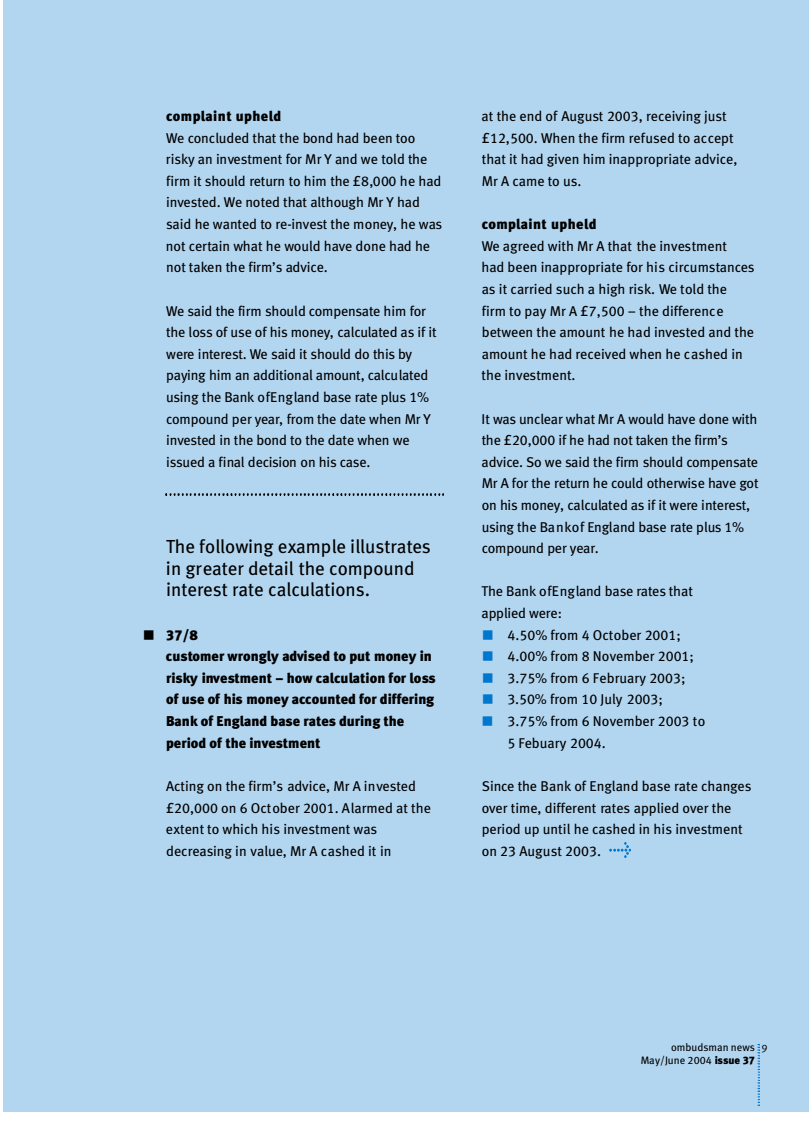
<style>
.page{position:relative;width:811px;height:1121px;background:#fff}
.page>*{position:absolute;margin:0;border:0;box-sizing:border-box;transform-origin:0 0}
.t1{font:18.9px/21.6px "Meta Book LF";color:#000}
.t2{font:14.1px/21.6px "Meta Book LF";color:#000}
.t3{font:14.1px/21.6px "Meta Book LF";letter-spacing:-.025em;color:#000}
.t4{font:14.1px/21.6px "Meta Black LF";color:#000}
.t5{font:10.8px/13.2px "Meta Book LF";color:#000;text-align:right}
.t6{font:10.8px "Meta Normal Expert";color:#000}
.s1{color:#0077ce}
.s2{font-family:"Meta Black LF"}
</style>
<div class="page">
<div style="left:3px;top:0;width:805px;height:1111px;background:#b3d6f0"></div>
<img style="left:757px;top:1044px;width:1px;height:61px">
<img style="left:166px;top:493px;width:275px;height:2px">
<img style="left:609px;top:842px;width:21px;height:15px">
<p class="t4" style="left:166px;top:106px;width:117px">co m pl a i n t u p h e ld</p>
<p class="t2" style="left:166px;top:128px;width:278px">We co n cluded tha t the bond had been to o<br>r is ky an invest m e n t for Mr Y and we told the firm it s h o uld re turn to him the £8,000 he had i nvested. We noted tha t although Mr Y had said he wa n ted to re - i nvest the money, he was n o t ce rtain wha t he wo uld ha ve done had he<br>n o t ta ken the firm’s ad vi ce.</p>
<p class="t3" style="left:166px;top:301px;width:272px">We said the firm should co m p e nsa te him fo r the loss o f use of h is m o n e y, ca l cula ted as i f i t we re inte rest. We said it s h o uld do this by payi ng him an add i t i o na l a m o unt, ca l cula te d usi ng the Ba n k o fE ng land base ra te pl us 1 % co m p o und per yea r, from the da te when Mr Y i nvested in the bond to the da te when we issued a fina l d e cision on his cas e .</p>
<h1 class="t1" style="left:166px;top:537px;width:266px">The following example illustrates in greater detail the compound interest rate calculations.</h1>
<p class="t4" style="left:166px;top:625px;width:271px;text-indent:-23px">■ 3 7 / 8<br>customer wrongly advised to put money in risky investment – how calculation for loss of use of his money accounted for differing<br>Bank of England base rates during the period of the investment</p>
<p class="t2" style="left:166px;top:776px;width:266px">Acting on the firm’s advice, Mr A invested £20,000 on 6 October 2001. Alarmed at the extent to which his investment was decreasing in value, Mr A cashed it in</p>
<p class="t2" style="left:481px;top:106px;width:257px">at the end of August 2003, receiving just £12,500. When the firm refused to accept that it had given him inappropriate advice, Mr A came to us.</p>
<p class="t4" style="left:481px;top:214px;width:116px">co m pl a i n t u p h e ld</p>
<p class="t2" style="left:481px;top:236px;width:274px">We agreed with Mr A that the investment<br>had been inappropriate for his circumstances as it carried such a high risk. We told the<br>firm to pay Mr A £7,500 – the difference between the amount he had invested and the amount he had received when he cashed in the investment.</p>
<p class="t3" style="left:481px;top:409px;width:278px">It was un clear wha t Mr A wo uld ha ve done wi t h the £20,000 if he had not ta ken the firm’s<br>ad vi ce. So we said the firm should co m p e nsa te Mr A for the re turn he co uld otherwise ha ve go t on his m o n e y, ca l cula ted as i f i t we re inte rest , usi ng the Ba n ko f E ng land base ra te pl us 1 % co m p o und per yea r.</p>
<p class="t3" style="left:481px;top:581px;width:212px">The Ba n k o fE ng land base ra tes t ha t a pplied we re :</p>
<p class="t2" style="left:481px;top:625px;width:200px"><span class="s1">■</span> 4.50% from 4 October 2001;</p>
<p class="t2" style="left:481px;top:646px;width:213px"><span class="s1">■</span> 4.00% from 8 November 2001;</p>
<p class="t2" style="left:481px;top:668px;width:205px"><span class="s1">■</span> 3.75% from 6 February 2003;</p>
<p class="t2" style="left:481px;top:689px;width:182px"><span class="s1">■</span> 3.50% from 10 July 2003;</p>
<p class="t2" style="left:507px;top:711px;width:199px;text-indent:-26px"><span class="s1">■</span> 3.75% from 6 November 2003 to<br>5 Febuary 2004.</p>
<p class="t2" style="left:481px;top:776px;width:271px">S i n ce the Bank of England base rate changes over time, different rates applied over the period up until he cashed in his investment on 23 August 2003.</p>
<p class="t5" style="left:640px;top:1040px;width:115px">ombudsman news<br>May/June 2004 <span class="s2">issue 37</span></p>
<p class="t6" style="left:761px;top:1043px;width:8px">9</p>
</div>
